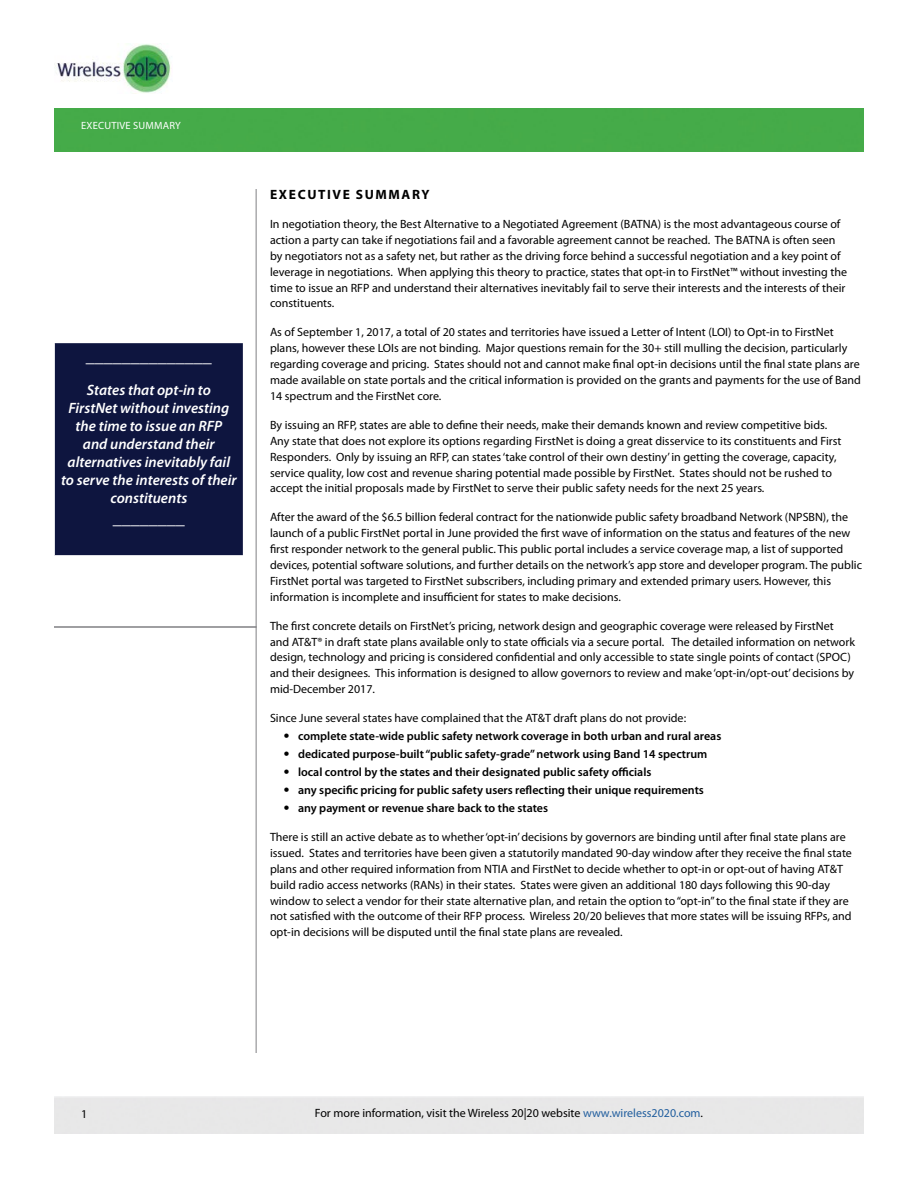
<style>
.page{position:relative;width:918px;height:1188px;background:#fff}
.page>*{position:absolute;margin:0;border:0;box-sizing:border-box;transform-origin:0 0}
.t1{font:900 18px "Myriad Pro";color:#fff}
.t2{font:italic 600 15px/18px "Myriad Pro";color:#fff;text-align:center}
.t3{font:700 13.5px "Myriad Pro";letter-spacing:.12em;color:#000}
.t4{font:12px/15.9px "Myriad Pro";color:#000}
.t5{font:600 12px "Myriad Pro";color:#000}
.t6{font:10.5px "Myriad Pro";letter-spacing:.02em;color:#fff}
.s1{font-weight:700;font-size:16.5px}
.s2{color:#215e9e}
</style>
<div class="page">
<div style="left:54px;top:108px;width:810px;height:44px;background:#45ab49"></div>
<img style="left:55px;top:44px;width:116px;height:49px">
<hr style="left:256px;top:189px;width:1px;height:864px;background:#808084">
<div style="left:54px;top:343px;width:189px;height:213px;background:#0e153f"></div>
<hr style="left:54px;top:343px;width:1px;height:212px;background:#fff">
<hr style="left:54px;top:555px;width:190px;height:1px;background:#fff">
<hr style="left:54px;top:627px;width:202px;height:1px;background:#808084">
<p class="t6" style="left:81px;top:119px;width:73px">Executive summar</p>
<p class="t6" style="left:175px;top:119px;width:7px">y</p>
<h1 class="t1" style="left:86px;top:346px;width:127px">______________</h1>
<p class="t2" style="left:61px;top:380px;width:177px">States that opt-in to<br>FirstNet without investing the time to issue an RFP<br>and understand their alternatives inevitably fail to serve the interests of their constituents</p>
<h1 class="t1" style="left:113px;top:508px;width:73px">________</h1>
<p class="t3" style="left:270px;top:186px;width:161px">EXECUTIVE SUMMARY</p>
<p class="t4" style="left:270px;top:216px;width:579px">In negotiation theory, the Best Alternative to a Negotiated Agreement (BATNA) is the most advantageous course of action a party can take if negotiations fail and a favorable agreement cannot be reached. The BATNA is often seen by negotiators not as a safety net, but rather as the driving force behind a successful negotiation and a key point of leverage in negotiations. When applying this theory to practice, states that opt-in to FirstNet™ without investing the time to issue an RFP and understand their alternatives inevitably fail to serve their interests and the interests of their constituents.</p>
<p class="t4" style="left:270px;top:324px;width:593px">As of September 1, 2017, a total of 20 states and territories have issued a Letter of Intent (LOI) to Opt-in to FirstNet plans, however these LOIs are not binding. Major questions remain for the 30+ still mulling the decision, particularly regarding coverage and pricing. States should not and cannot make final opt-in decisions until the final state plans are made available on state portals and the critical information is provided on the grants and payments for the use of Band 14 spectrum and the FirstNet core.</p>
<p class="t4" style="left:270px;top:417px;width:573px">By issuing an RFP, states are able to define their needs, make their demands known and review competitive bids.<br>Any state that does not explore its options regarding FirstNet is doing a great disservice to its constituents and First Responders. Only by issuing an RFP, can states ‘take control of their own destiny’ in getting the coverage, capacity, service quality, low cost and revenue sharing potential made possible by FirstNet. States should not be rushed to accept the initial proposals made by FirstNet to serve their public safety needs for the next 25 years.</p>
<p class="t4" style="left:270px;top:509px;width:594px">After the award of the $6.5 billion federal contract for the nationwide public safety broadband Network (NPSBN), the launch of a public FirstNet portal in June provided the first wave of information on the status and features of the new first responder network to the general public. This public portal includes a service coverage map, a list of supported devices, potential software solutions, and further details on the network’s app store and developer program. The public FirstNet portal was targeted to FirstNet subscribers, including primary and extended primary users. However, this information is incomplete and insufficient for states to make decisions.</p>
<p class="t4" style="left:270px;top:617px;width:587px">The first concrete details on FirstNet’s pricing, network design and geographic coverage were released by FirstNet and AT&amp;T® in draft state plans available only to state officials via a secure portal. The detailed information on network design, technology and pricing is considered confidential and only accessible to state single points of contact (SPOC) and their designees. This information is designed to allow governors to review and make ‘opt-in/opt-out’ decisions by mid-December 2017.</p>
<p class="t4" style="left:270px;top:710px;width:418px">Since June several states have complained that the AT&amp;T draft plans do not provide:</p>
<p class="t5" style="left:284px;top:728px;width:439px"><span class="s1">•</span> complete state-wide public safety network coverage in both urban and rural areas</p>
<p class="t5" style="left:284px;top:746px;width:425px"><span class="s1">•</span> dedicated purpose-built “public safety-grade” network using Band 14 spectrum</p>
<p class="t5" style="left:284px;top:764px;width:369px"><span class="s1">•</span> local control by the states and their designated public safety officials</p>
<p class="t5" style="left:284px;top:782px;width:422px"><span class="s1">•</span> any specific pricing for public safety users reflecting their unique requirements</p>
<p class="t5" style="left:284px;top:800px;width:266px"><span class="s1">•</span> any payment or revenue share back to the states</p>
<p class="t4" style="left:270px;top:829px;width:583px">There is still an active debate as to whether ‘opt-in’ decisions by governors are binding until after final state plans are issued. States and territories have been given a statutorily mandated 90-day window after they receive the final state plans and other required information from NTIA and FirstNet to decide whether to opt-in or opt-out of having AT&amp;T build radio access networks (RANs) in their states. States were given an additional 180 days following this 90-day window to select a vendor for their state alternative plan, and retain the option to “opt-in” to the final state if they are not satisfied with the outcome of their RFP process. Wireless 20/20 believes that more states will be issuing RFPs, and opt-in decisions will be disputed until the final state plans are revealed.</p>
<p class="t4" style="left:81px;top:1105px;width:8px">1</p>
<p class="t4" style="left:315px;top:1105px;width:390px">For more information, visit the Wireless 20|20 website <span class="s2">www.wireless2020.com</span>.</p>
</div>
